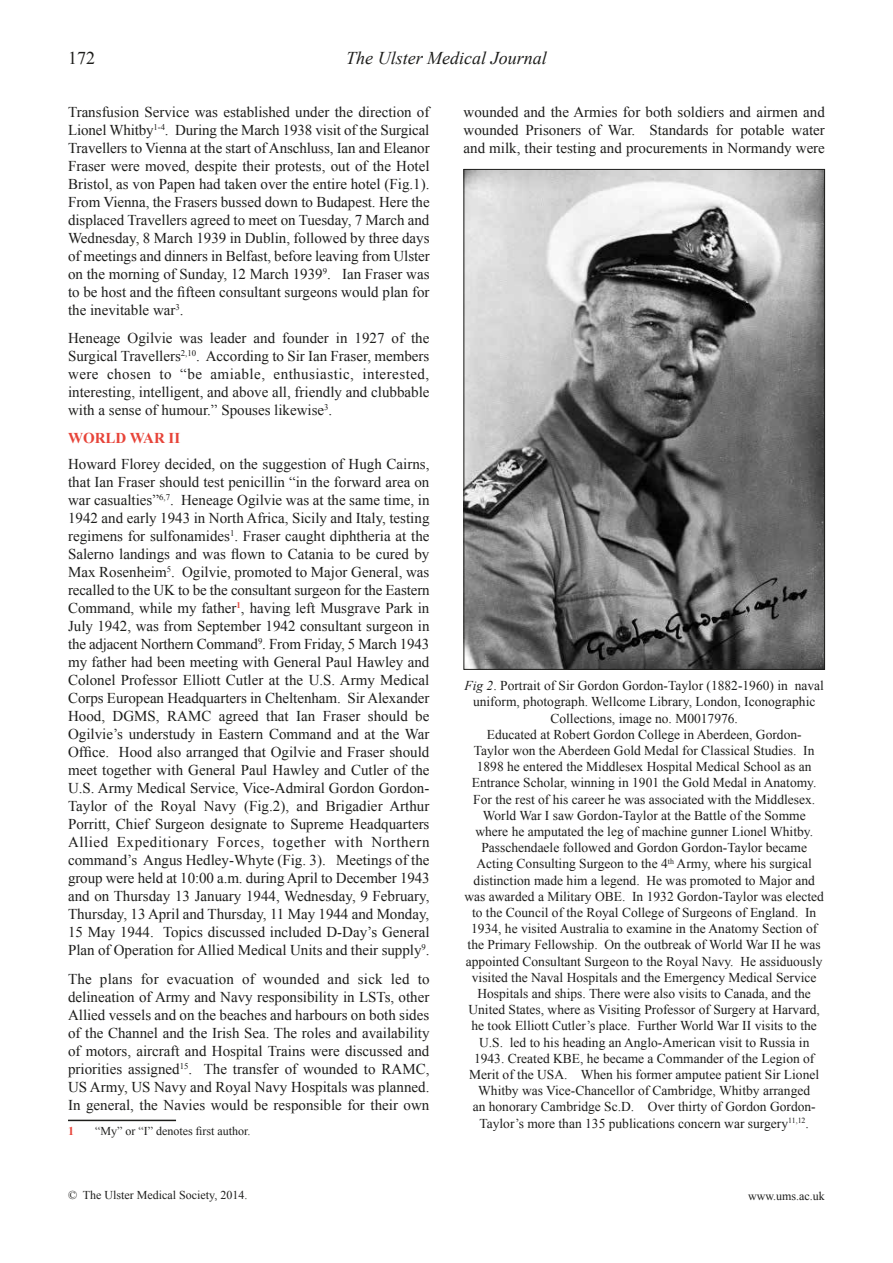
<style>
.page{position:relative;width:893px;height:1263px;background:#fff}
.page>*{position:absolute;margin:0;border:0;box-sizing:border-box;transform-origin:0 0}
.t1{font:italic 18px "Times New Roman";color:#1d1d1b}
.t2{font:18px "Times New Roman";color:#1d1d1b}
.t3{font:15px/18px "Times New Roman";color:#1d1d1b;text-align:justify}
.t4{font:700 15px "Times New Roman";color:#e74439}
.t5{font:13.5px/16.2px "Times New Roman";color:#1d1d1b;text-align:center}
.t6{font:12px "Times New Roman";color:#1d1d1b}
.t7{font:700 12px "Times New Roman";color:#e74439}
.s1{font-style:italic}
</style>
<div class="page">
<hr style="left:68px;top:1120px;width:108px;height:1px;background:#1d1d1b">
<img style="left:465px;top:171px;width:358px;height:497px">
<p class="t2" style="left:68px;top:47px;width:28px">172</p>
<p class="t1" style="left:346px;top:47px;width:202px">The Ulster Medical Journal</p>
<p class="t3" style="left:68px;top:102px;width:363px">Transfusion Service was established under the direction of Lionel Whitby<sup>1-4</sup>. During the March 1938 visit of the Surgical Travellers to Vienna at the start of Anschluss, Ian and Eleanor Fraser were moved, despite their protests, out of the Hotel Bristol, as von Papen had taken over the entire hotel (Fig.1).<br>From Vienna, the Frasers bussed down to Budapest. Here the displaced Travellers agreed to meet on Tuesday, 7 March and Wednesday, 8 March 1939 in Dublin, followed by three days of meetings and dinners in Belfast, before leaving from Ulster on the morning of Sunday, 12 March 1939<sup>9</sup>. Ian Fraser was to be host and the fifteen consultant surgeons would plan for the inevitable war<sup>3</sup>.</p>
<p class="t3" style="left:68px;top:329px;width:363px">Heneage Ogilvie was leader and founder in 1927 of the Surgical Travellers<sup>2,10</sup>. According to Sir Ian Fraser, members were chosen to “be amiable, enthusiastic, interested, interesting, intelligent, and above all, friendly and clubbable with a sense of humour.” Spouses likewise<sup>3</sup>.</p>
<p class="t4" style="left:68px;top:429px;width:114px">WORLD WAR II</p>
<p class="t3" style="left:68px;top:455px;width:363px">Howard Florey decided, on the suggestion of Hugh Cairns, that Ian Fraser should test penicillin “in the forward area on war casualties”<sup>6,7</sup>. Heneage Ogilvie was at the same time, in 1942 and early 1943 in North Africa, Sicily and Italy, testing regimens for sulfonamides<sup>1</sup>. Fraser caught diphtheria at the Salerno landings and was flown to Catania to be cured by Max Rosenheim<sup>5</sup>. Ogilvie, promoted to Major General, was recalled to the UK to be the consultant surgeon for the Eastern Command, while my father<sup>1</sup>, having left Musgrave Park in July 1942, was from September 1942 consultant surgeon in the adjacent Northern Command<sup>9</sup>. From Friday, 5 March 1943 my father had been meeting with General Paul Hawley and Colonel Professor Elliott Cutler at the U.S. Army Medical Corps European Headquarters in Cheltenham. Sir Alexander Hood, DGMS, RAMC agreed that Ian Fraser should be Ogilvie’s understudy in Eastern Command and at the War Office. Hood also arranged that Ogilvie and Fraser should meet together with General Paul Hawley and Cutler of the U.S. Army Medical Service, Vice-Admiral Gordon Gordon-Taylor of the Royal Navy (Fig.2), and Brigadier Arthur Porritt, Chief Surgeon designate to Supreme Headquarters Allied Expeditionary Forces, together with Northern command’s Angus Hedley-Whyte (Fig. 3). Meetings of the group were held at 10:00 a.m. during April to December 1943 and on Thursday 13 January 1944, Wednesday, 9 February, Thursday, 13 April and Thursday, 11 May 1944 and Monday, 15 May 1944. Topics discussed included D-Day’s General Plan of Operation for Allied Medical Units and their supply<sup>9</sup>.</p>
<p class="t3" style="left:68px;top:969px;width:363px">The plans for evacuation of wounded and sick led to delineation of Army and Navy responsibility in LSTs, other Allied vessels and on the beaches and harbours on both sides of the Channel and the Irish Sea. The roles and availability of motors, aircraft and Hospital Trains were discussed and priorities assigned<sup>15</sup>. The transfer of wounded to RAMC, US Army, US Navy and Royal Navy Hospitals was planned.<br>In general, the Navies would be responsible for their own</p>
<p class="t7" style="left:68px;top:1124px;width:7px">1</p>
<p class="t6" style="left:95px;top:1124px;width:157px">“My” or “I” denotes first author.</p>
<p class="t6" style="left:68px;top:1188px;width:181px">© The Ulster Medical Society, 2014.</p>
<p class="t3" style="left:463px;top:102px;width:363px">wounded and the Armies for both soldiers and airmen and wounded Prisoners of War. Standards for potable water and milk, their testing and procurements in Normandy were</p>
<p class="t5" style="left:464px;top:677px;width:361px"><span class="s1">Fig 2</span>. Portrait of Sir Gordon Gordon-Taylor (1882-1960) in naval uniform, photograph. Wellcome Library, London, Iconographic Collections, image no. M0017976.<br>Educated at Robert Gordon College in Aberdeen, Gordon-<br>Taylor won the Aberdeen Gold Medal for Classical Studies. In 1898 he entered the Middlesex Hospital Medical School as an Entrance Scholar, winning in 1901 the Gold Medal in Anatomy.<br>For the rest of his career he was associated with the Middlesex.<br>World War I saw Gordon-Taylor at the Battle of the Somme<br>where he amputated the leg of machine gunner Lionel Whitby.<br>Passchendaele followed and Gordon Gordon-Taylor became Acting Consulting Surgeon to the 4<sup>th</sup> Army, where his surgical distinction made him a legend. He was promoted to Major and was awarded a Military OBE. In 1932 Gordon-Taylor was elected to the Council of the Royal College of Surgeons of England. In 1934, he visited Australia to examine in the Anatomy Section of the Primary Fellowship. On the outbreak of World War II he was appointed Consultant Surgeon to the Royal Navy. He assiduously visited the Naval Hospitals and the Emergency Medical Service Hospitals and ships. There were also visits to Canada, and the United States, where as Visiting Professor of Surgery at Harvard, he took Elliott Cutler’s place. Further World War II visits to the U.S. led to his heading an Anglo-American visit to Russia in 1943. Created KBE, he became a Commander of the Legion of Merit of the USA. When his former amputee patient Sir Lionel Whitby was Vice-Chancellor of Cambridge, Whitby arranged<br>an honorary Cambridge Sc.D. Over thirty of Gordon Gordon-Taylor’s more than 135 publications concern war surgery<sup>11,12</sup>.</p>
<p class="t6" style="left:748px;top:1189px;width:78px">www.ums.ac.uk</p>
</div>
